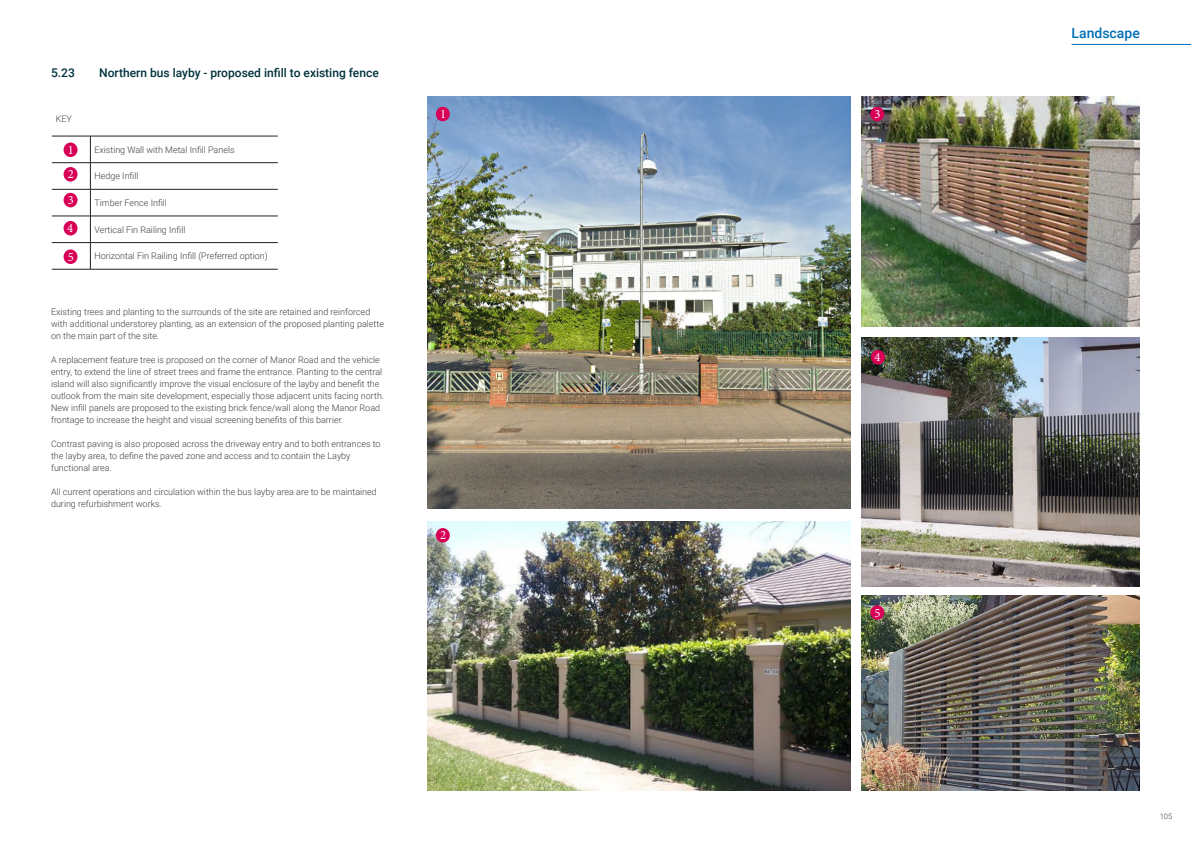
<style>
.page{position:relative;width:1191px;height:842px;background:#fff}
.page>*{position:absolute;margin:0;border:0;box-sizing:border-box;transform-origin:0 0}
.t1{font:500 14px "Roboto";color:#006eb6}
.Body_Copy{font:12.6px "Minion Pro";color:#fff}
.t2{font:500 12px "Roboto";color:#00313c}
.AA_BODY_TEXT_2018{font:300 9px/12px "Roboto";color:#3e3e3f}
.t3{font:300 7.5px "Roboto";color:#3e3e3f}
</style>
<div class="page">
<img style="left:862px;top:96px;width:278px;height:230px">
<img style="left:428px;top:521px;width:422px;height:270px">
<img style="left:862px;top:338px;width:278px;height:249px">
<img style="left:428px;top:96px;width:422px;height:413px">
<img style="left:862px;top:596px;width:278px;height:195px">
<hr style="left:52px;top:136px;width:38px;height:1px;background:#231f20">
<hr style="left:90px;top:136px;width:188px;height:1px;background:#231f20">
<hr style="left:52px;top:163px;width:38px;height:1px;background:#231f20">
<hr style="left:90px;top:163px;width:188px;height:1px;background:#231f20">
<hr style="left:52px;top:189px;width:38px;height:1px;background:#231f20">
<hr style="left:90px;top:189px;width:188px;height:1px;background:#231f20">
<hr style="left:52px;top:216px;width:38px;height:1px;background:#231f20">
<hr style="left:90px;top:216px;width:188px;height:1px;background:#231f20">
<hr style="left:52px;top:242px;width:38px;height:1px;background:#231f20">
<hr style="left:90px;top:242px;width:188px;height:1px;background:#231f20">
<svg style="left:90px;top:136px;width:1px;height:133px"></svg>
<hr style="left:52px;top:269px;width:38px;height:1px;background:#231f20">
<hr style="left:90px;top:269px;width:188px;height:1px;background:#231f20">
<div style="left:64px;top:143px;width:13px;height:14px;background:#d80056;border-radius:50%"></div>
<div style="left:64px;top:167px;width:13px;height:15px;background:#d80056;border-radius:50%"></div>
<div style="left:64px;top:193px;width:13px;height:14px;background:#d80056;border-radius:50%"></div>
<div style="left:64px;top:221px;width:13px;height:14px;background:#d80056;border-radius:50%"></div>
<div style="left:64px;top:249px;width:13px;height:15px;background:#d80056;border-radius:50%"></div>
<div style="left:436px;top:107px;width:14px;height:14px;background:#d80056;border-radius:50%"></div>
<div style="left:436px;top:528px;width:14px;height:14px;background:#d80056;border-radius:50%"></div>
<div style="left:870px;top:107px;width:14px;height:14px;background:#d80056;border-radius:50%"></div>
<div style="left:871px;top:350px;width:14px;height:14px;background:#d80056;border-radius:50%"></div>
<div style="left:870px;top:605px;width:14px;height:15px;background:#d80056;border-radius:50%"></div>
<hr style="left:1071px;top:44px;width:120px;height:1px;background:#006eb6">
<p class="t2" style="left:51px;top:64px;width:25px">5.23</p>
<p class="t2" style="left:99px;top:64px;width:281px">Northern bus layby - proposed infill to existing fence</p>
<p class="AA_BODY_TEXT_2018" style="left:56px;top:112px;width:18px">KEY</p>
<p class="AA_BODY_TEXT_2018" style="left:94px;top:143px;width:142px">Existing Wall with Metal Infill Panels</p>
<p class="AA_BODY_TEXT_2018" style="left:94px;top:170px;width:46px">Hedge Infill</p>
<p class="AA_BODY_TEXT_2018" style="left:94px;top:196px;width:74px">Timber Fence Infill</p>
<p class="AA_BODY_TEXT_2018" style="left:94px;top:223px;width:92px">Vertical Fin Railing Infill</p>
<p class="AA_BODY_TEXT_2018" style="left:94px;top:250px;width:175px">Horizontal Fin Railing Infill (Preferred option)</p>
<p class="Body_Copy" style="left:68px;top:142px;width:8px">1</p>
<p class="Body_Copy" style="left:68px;top:165px;width:8px">2</p>
<p class="Body_Copy" style="left:68px;top:192px;width:8px">3</p>
<p class="Body_Copy" style="left:67px;top:219px;width:8px">4</p>
<p class="Body_Copy" style="left:68px;top:249px;width:8px">5</p>
<p class="AA_BODY_TEXT_2018" style="left:51px;top:305px;width:334px">Existing trees and planting to the surrounds of the site are retained and reinforced with additional understorey planting, as an extension of the proposed planting palette on the main part of the site.</p>
<p class="AA_BODY_TEXT_2018" style="left:51px;top:353px;width:334px">A replacement feature tree is proposed on the corner of Manor Road and the vehicle entry, to extend the line of street trees and frame the entrance. Planting to the central island will also significantly improve the visual enclosure of the layby and benefit the outlook from the main site development, especially those adjacent units facing north.</p>
<p class="AA_BODY_TEXT_2018" style="left:51px;top:401px;width:331px">New infill panels are proposed to the existing brick fence/wall along the Manor Road frontage to increase the height and visual screening benefits of this barrier.</p>
<p class="AA_BODY_TEXT_2018" style="left:51px;top:437px;width:331px">Contrast paving is also proposed across the driveway entry and to both entrances to the layby area, to define the paved zone and access and to contain the Layby functional area.</p>
<p class="AA_BODY_TEXT_2018" style="left:51px;top:485px;width:327px">All current operations and circulation within the bus layby area are to be maintained during refurbishment works.</p>
<p class="Body_Copy" style="left:440px;top:106px;width:8px">1</p>
<p class="Body_Copy" style="left:440px;top:526px;width:8px">2</p>
<p class="Body_Copy" style="left:874px;top:106px;width:8px">3</p>
<p class="Body_Copy" style="left:874px;top:348px;width:8px">4</p>
<p class="Body_Copy" style="left:874px;top:604px;width:8px">5</p>
<h1 class="t1" style="left:1071px;top:23px;width:70px">Landscape</h1>
<p class="t3" style="left:1159px;top:811px;width:14px">105</p>
</div>
